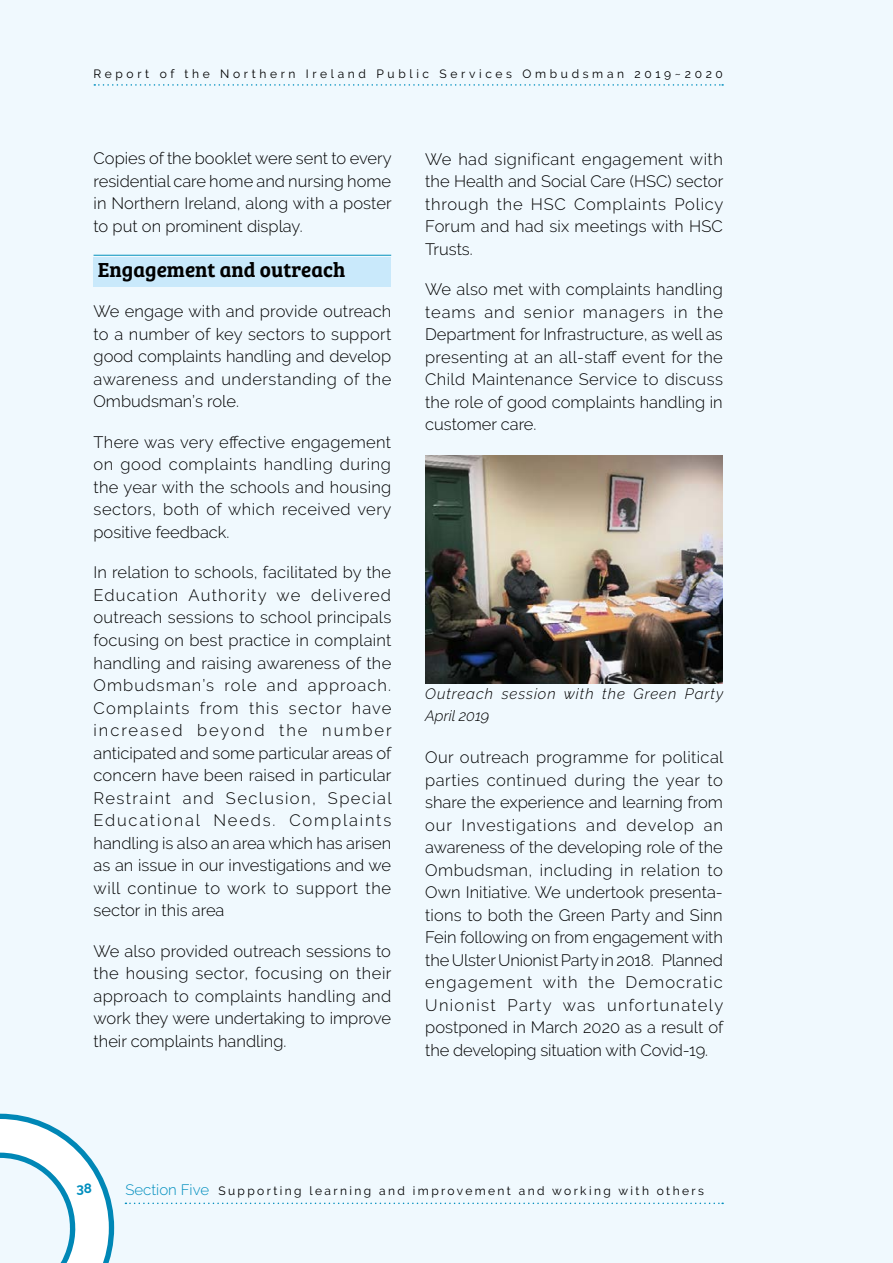
<style>
.page{position:relative;width:893px;height:1263px;background:#f0f9fe}
.page>*{position:absolute;margin:0;border:0;box-sizing:border-box;transform-origin:0 0}
.t1{font:21px "Bree Serif Sb";color:#000}
.t2{font:300 16.5px/22.5px "Raleway";color:#000;text-align:justify}
.t3{font:italic 300 15px/22.5px "Raleway";letter-spacing:.06em;color:#000}
.t4{font:700 13.5px "Raleway";color:#008ebe}
.t5{font:12px "Raleway";letter-spacing:.2em;color:#000}
.t6{font:12px "Raleway";letter-spacing:.29em;color:#000}
.s1{font-weight:300;font-size:15px;color:#008ebe}
</style>
<div class="page">
<svg style="left:0;top:1114px;width:114px;height:149px"></svg>
<svg style="left:125px;top:1202px;width:598px;height:2px"></svg>
<svg style="left:94px;top:84px;width:629px;height:2px"></svg>
<div style="left:94px;top:257px;width:297px;height:30px;background:#c9e9fb"></div>
<hr style="left:94px;top:255px;width:297px;height:1px;background:#0090bc">
<img style="left:425px;top:455px;width:298px;height:228px">
<p class="t6" style="left:94px;top:67px;width:631px">Report of the Northern Ireland Public Services Ombudsman 2019~2020</p>
<p class="t2" style="left:94px;top:147px;width:300px">Copies of the booklet were sent to every residential care home and nursing home in Northern Ireland, along with a poster to put on prominent display.</p>
<p class="t1" style="left:98px;top:254px;width:249px">Engagement and outreach</p>
<p class="t2" style="left:94px;top:300px;width:299px">We engage with and provide outreach to a number of key sectors to support good complaints handling and develop awareness and understanding of the Ombudsman’s role.</p>
<p class="t2" style="left:94px;top:431px;width:299px">There was very effective engagement on good complaints handling during the year with the schools and housing sectors, both of which received very positive feedback.</p>
<p class="t2" style="left:94px;top:561px;width:300px">In relation to schools, facilitated by the Education Authority we delivered outreach sessions to school principals focusing on best practice in complaint handling and raising awareness of the Ombudsman’s role and approach.<br>Complaints from this sector have increased beyond the number anticipated and some particular areas of concern have been raised in particular Restraint and Seclusion, Special Educational Needs. Complaints handling is also an area which has arisen as an issue in our investigations and we will continue to work to support the sector in this area</p>
<p class="t2" style="left:94px;top:939px;width:299px">We also provided outreach sessions to the housing sector, focusing on their approach to complaints handling and work they were undertaking to improve their complaints handling.</p>
<p class="t2" style="left:425px;top:147px;width:300px">We had significant engagement with the Health and Social Care (HSC) sector through the HSC Complaints Policy Forum and had six meetings with HSC Trusts.</p>
<p class="t2" style="left:425px;top:278px;width:299px">We also met with complaints handling teams and senior managers in the Department for Infrastructure, as well as presenting at an all-staff event for the Child Maintenance Service to discuss the role of good complaints handling in customer care.</p>
<p class="t3" style="left:425px;top:682px;width:299px">Outreach session with the Green Party<br>April 2019</p>
<p class="t2" style="left:425px;top:746px;width:300px">Our outreach programme for political parties continued during the year to share the experience and learning from our Investigations and develop an awareness of the developing role of the Ombudsman, including in relation to Own Initiative. We undertook presenta&shy;tions to both the Green Party and Sinn Fein following on from engagement with the Ulster Unionist Party in 2018. Planned engagement with the Democratic Unionist Party was unfortunately postponed in March 2020 as a result of the developing situation with Covid-19.</p>
<p class="t4" style="left:76px;top:1181px;width:17px">38</p>
<p class="t5" style="left:125px;top:1184px;width:580px"><span class="s1">Section Five</span> Supporting learning and improvement and working with others</p>
</div>
